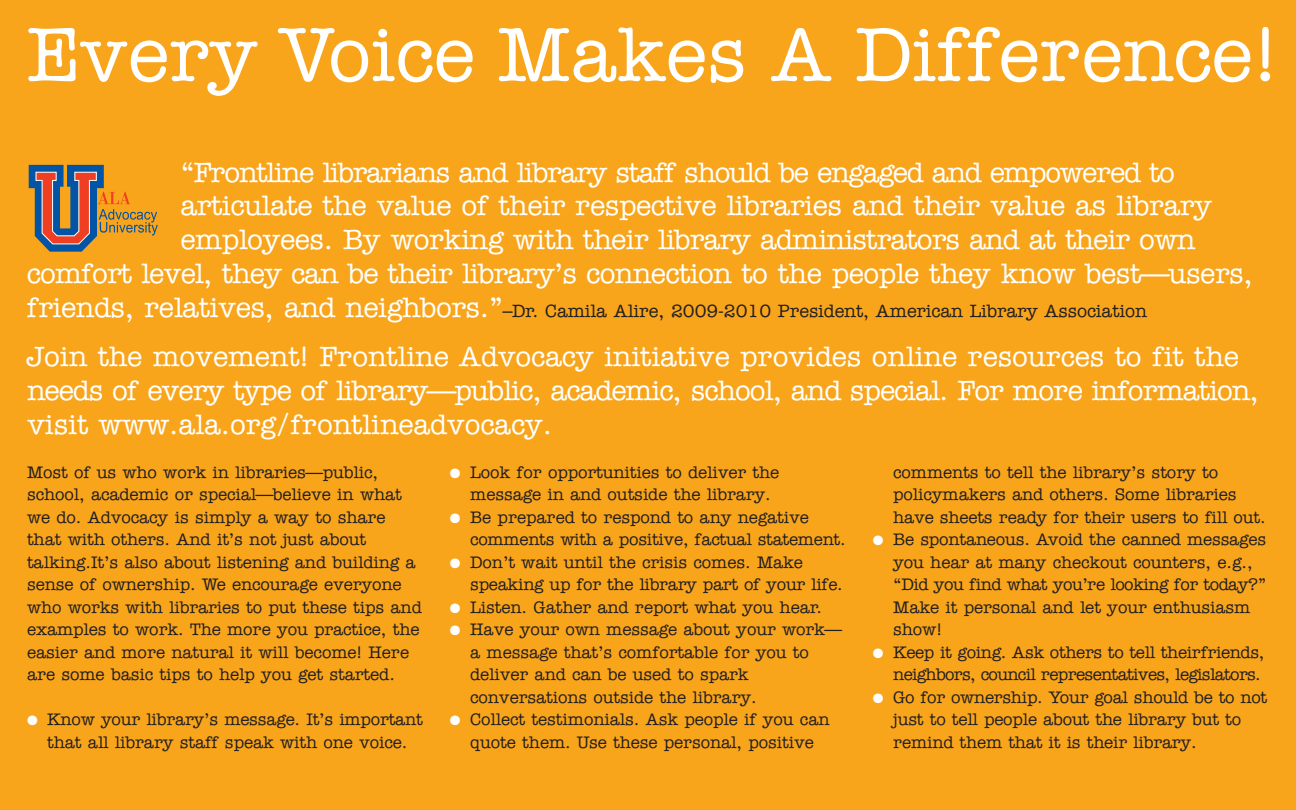
<style>
.page{position:relative;width:1296px;height:810px;background:#f9a51b}
.page>*{position:absolute;margin:0;border:0;box-sizing:border-box;transform-origin:0 0}
.t1{font:500 76.5px "American Typewriter";color:#fff}
.t2{font:500 28.12px/33.8px "American Typewriter";letter-spacing:-.015em;color:#fff}
.t3{font:500 28.12px "American Typewriter";letter-spacing:-.045em;color:#fff}
.t4{font:500 18px "American Typewriter";letter-spacing:-.005em;color:#231f20}
.t5{font:500 16.88px/22.5px "American Typewriter";letter-spacing:-.005em;color:#231f20}
.t6{font:500 16.88px/22.5px "American Typewriter";letter-spacing:-.04em;color:#231f20;text-align:right}
.s1{font-size:28.12px;color:#fff}
.s2{color:#fff}
</style>
<div class="page">
<svg style="left:29px;top:165px;width:129px;height:87px"></svg>
<h1 class="t1" style="left:27px;top:29px;width:1253px">Every Voice Makes A Difference!</h1>
<h2 class="t3" style="left:180px;top:163px;width:996px">“Frontline librarians and library staff should be engaged and empowered to</h2>
<h2 class="t2" style="left:180px;top:192px;width:1033px">articulate the value of their respective libraries and their value as library</h2>
<h2 class="t2" style="left:180px;top:225px;width:1017px">employees. By working with their library administrators and at their own</h2>
<h2 class="t2" style="left:27px;top:259px;width:1228px">comfort level, they can be their library’s connection to the people they know best—users,</h2>
<p class="t4" style="left:27px;top:304px;width:1121px"><span class="s1">friends, relatives, and neighbors.”</span>–Dr. Camila Alire, 2009-2010 President, American Library Association</p>
<h2 class="t2" style="left:27px;top:342px;width:1233px">Join the movement! Frontline Advocacy initiative provides online resources to fit the needs of every type of library—public, academic, school, and special. For more information, visit www.ala.org/frontlineadvocacy.</h2>
<p class="t5" style="left:27px;top:462px;width:396px">Most of us who work in libraries—public, school, academic or special—believe in what we do. Advocacy is simply a way to share that with others. And it’s not just about talking.It’s also about listening and building a sense of ownership. We encourage everyone who works with libraries to put these tips and examples to work. The more you practice, the easier and more natural it will become! Here are some basic tips to help you get started.</p>
<p class="t5" style="left:27px;top:710px;width:397px;text-align:center"><span class="s2">●</span> Know your library’s message. It’s important that all library staff speak with one voice.</p>
<p class="t5" style="left:470px;top:462px;width:311px;text-indent:-20px"><span class="s2">●</span> Look for opportunities to deliver the message in and outside the library.</p>
<p class="t5" style="left:470px;top:507px;width:377px;text-indent:-20px"><span class="s2">●</span> Be prepared to respond to any negative comments with a positive, factual statement.</p>
<p class="t5" style="left:470px;top:552px;width:374px;text-indent:-20px"><span class="s2">●</span> Don’t wait until the crisis comes. Make speaking up for the library part of your life.</p>
<p class="t5" style="left:450px;top:597px;width:374px"><span class="s2">●</span> Listen. Gather and report what you hear.</p>
<p class="t5" style="left:470px;top:620px;width:373px;text-indent:-20px"><span class="s2">●</span> Have your own message about your work— a message that’s comfortable for you to deliver and can be used to spark conversations outside the library.</p>
<p class="t5" style="left:450px;top:710px;width:381px;text-align:center"><span class="s2">●</span> Collect testimonials. Ask people if you can quote them. Use these personal, positive</p>
<p class="t5" style="left:893px;top:462px;width:374px">comments to tell the library’s story to policymakers and others. Some libraries have sheets ready for their users to fill out.</p>
<p class="t5" style="left:893px;top:530px;width:375px;text-indent:-20px"><span class="s2">●</span> Be spontaneous. Avoid the canned messages you hear at many checkout counters, e.g., “Did you find what you’re looking for today?” Make it personal and let your enthusiasm show!</p>
<p class="t6" style="left:873px;top:642px;width:393px"><span class="s2">●</span> Keep it going. Ask others to tell theirfriends, neighbors, council representatives, legislators.</p>
<p class="t5" style="left:893px;top:687px;width:376px;text-indent:-20px"><span class="s2">●</span> Go for ownership. Your goal should be to not just to tell people about the library but to remind them that it is their library.</p>
</div>
